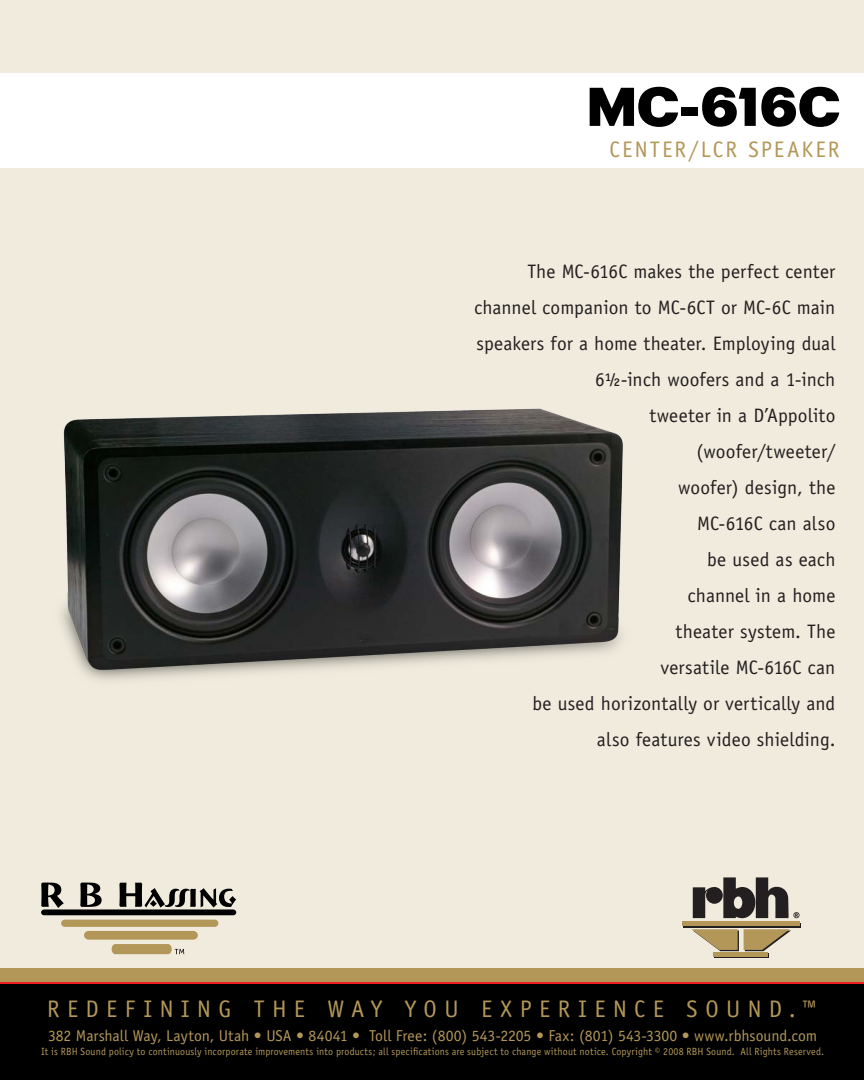
<style>
.page{position:relative;width:864px;height:1080px;background:#fff}
.page>*{position:absolute;margin:0;border:0;box-sizing:border-box;transform-origin:0 0}
.FrontModel{font:900 54px "Plak";letter-spacing:.03em;color:#000001}
.RedefiningText{font:24px "Officina Sans";letter-spacing:.31em;color:#b39758}
.FrontType{font:22.5px "Officina Sans";letter-spacing:.095em;color:#b39758}
.FrontDescription{font:19.5px/36px "Officina Sans";letter-spacing:.005em;color:#231f20;text-align:right}
.FrontAddress{font:15.75px "Officina Sans";color:#b39758}
.Policy_Tagline{font:10.5px "Officina Sans";letter-spacing:.015em;color:#b39758;scale:.95 1}
</style>
<div class="page">
<div style="left:0;top:0;width:864px;height:971px;background:#f0ebdd"></div>
<div style="left:0;top:73px;width:864px;height:94px;background:#fff"></div>
<div style="left:0;top:976px;width:864px;height:104px;background:#000001"></div>
<div style="left:0;top:979px;width:864px;height:5px;background:#ee1d23"></div>
<div style="left:0;top:968px;width:864px;height:14px;background:#b39758"></div>
<img style="left:61px;top:408px;width:562px;height:273px">
<hr style="left:683px;top:923px;width:118px;height:4px;background:#231f20">
<hr style="left:682px;top:922px;width:118px;height:4px;background:#b39759">
<svg style="left:715px;top:953px;width:54px;height:4px"></svg>
<hr style="left:713px;top:952px;width:55px;height:4px;background:#b39759">
<svg style="left:692px;top:929px;width:99px;height:22px"></svg>
<svg style="left:693px;top:877px;width:107px;height:41px"></svg>
<svg style="left:41px;top:883px;width:23px;height:25px"></svg>
<svg style="left:80px;top:883px;width:22px;height:24px"></svg>
<svg style="left:119px;top:883px;width:117px;height:25px"></svg>
<div style="left:61px;top:920px;width:157px;height:7px;background:#b39759;border-radius:4px"></div>
<div style="left:84px;top:931px;width:114px;height:9px;background:#b39759;border-radius:4px"></div>
<svg style="left:112px;top:944px;width:72px;height:10px"></svg>
<div style="left:41px;top:909px;width:195px;height:6px;background:#000001;border-radius:3px"></div>
<p class="FrontModel" style="left:588px;top:75px;width:253px">MC-616C</p>
<p class="FrontType" style="left:610px;top:136px;width:231px">CENTER/LCR SPEAKER</p>
<p class="FrontDescription" style="left:474px;top:253px;width:363px">The MC-616C makes the perfect center channel companion to MC-6CT or MC-6C main speakers for a home theater. Employing dual<br>6½-inch woofers and a 1-inch<br>tweeter in a D’Appolito<br>(woofer/tweeter/<br>woofer) design, the<br>MC-616C can also<br>be used as each<br>channel in a home<br>theater system. The<br>versatile MC-616C can<br>be used horizontally or vertically and<br>also features video shielding.</p>
<p class="RedefiningText" style="left:47px;top:995px;width:773px">REDEFINING THE WAY YOU EXPERIENCE SOUND.™</p>
<p class="FrontAddress" style="left:48px;top:1027px;width:771px">382 Marshall Way, Layton, Utah • USA • 84041 • Toll Free: (800) 543-2205 • Fax: (801) 543-3300 • www.rbhsound.com</p>
<p class="Policy_Tagline" style="left:41px;top:1045px;width:826px">It is RBH Sound policy to continuously incorporate improvements into products; all specifications are subject to change without notice. Copyright © 2008 RBH Sound. All Rights Reserved.</p>
</div>
